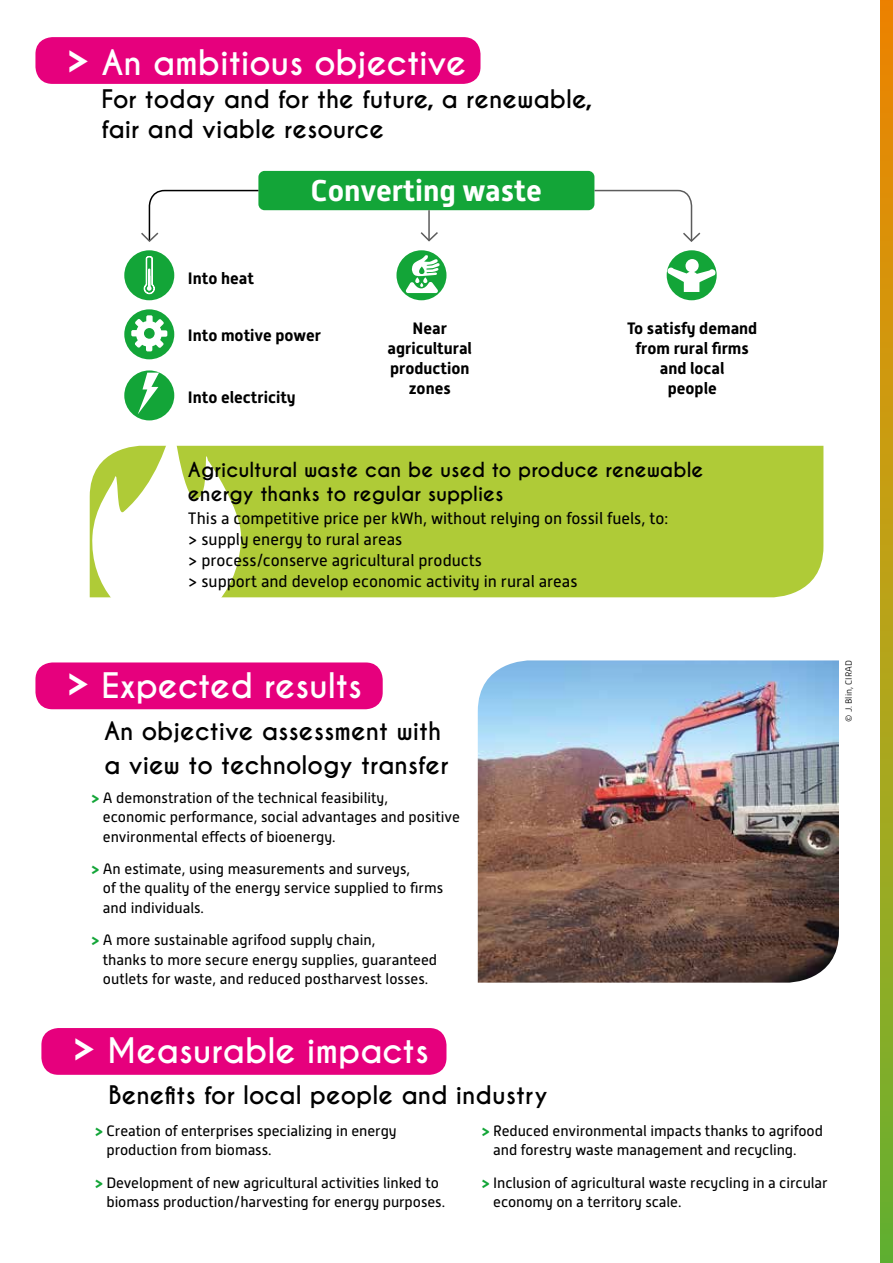
<style>
.page{position:relative;width:893px;height:1263px;background:#fff}
.page>*{position:absolute;margin:0;border:0;box-sizing:border-box;transform-origin:0 0}
.t1{font:700 33px "Caviar Dreams";letter-spacing:-.005em;color:#fff}
.t2{font:700 30px "Alwyn New";color:#fff}
.t3{font:700 24px/30px "Caviar Dreams";color:#000}
.t4{font:700 19.5px/24px "Caviar Dreams";color:#000}
.t5{font:16.5px/21px "Alwyn New";color:#000}
.t6{font:700 16.5px/19.8px "Alwyn New";color:#000;text-align:center}
.t7{font:15px/19.5px "Alwyn New";color:#000}
.t8{font:300 9px "Alwyn New";color:#000}
.s1{font-size:48px}
.s2{font-weight:700;color:#13a538}
</style>
<div class="page">
<div style="left:35px;top:37px;width:445px;height:47px;background:#e6007d;border-radius:17px"></div>
<div style="left:35px;top:662px;width:348px;height:47px;background:#e6007d;border-radius:17px"></div>
<div style="left:41px;top:1028px;width:405px;height:47px;background:#e6007d;border-radius:17px"></div>
<div style="left:90px;top:446px;width:733px;height:151px;background:#afcb37"></div>
<svg style="left:92px;top:445px;width:149px;height:153px"></svg>
<svg style="left:880px;top:0;width:13px;height:1263px;background:#b19f18"></svg>
<div style="left:258px;top:171px;width:336px;height:39px;background:#13a538;border-radius:6px"></div>
<hr style="left:428px;top:210px;width:2px;height:30px;background:#5c5c5c">
<svg style="left:420px;top:230px;width:18px;height:12px"></svg>
<svg style="left:141px;top:189px;width:119px;height:53px"></svg>
<svg style="left:593px;top:189px;width:108px;height:53px"></svg>
<div style="left:396px;top:250px;width:50px;height:50px;background:#13a538;border-radius:50%"></div>
<div style="left:667px;top:250px;width:50px;height:50px;background:#13a538;border-radius:50%"></div>
<svg style="left:405px;top:255px;width:35px;height:38px"></svg>
<svg style="left:667px;top:259px;width:49px;height:33px"></svg>
<div style="left:124px;top:250px;width:50px;height:50px;background:#13a538;border-radius:50%"></div>
<svg style="left:143px;top:256px;width:12px;height:39px"></svg>
<hr style="left:148px;top:268px;width:2px;height:20px;background:#fff">
<div style="left:124px;top:309px;width:50px;height:50px;background:#13a538;border-radius:50%"></div>
<svg style="left:131px;top:315px;width:36px;height:36px"></svg>
<div style="left:124px;top:370px;width:50px;height:50px;background:#13a538;border-radius:50%"></div>
<svg style="left:138px;top:373px;width:21px;height:41px"></svg>
<img style="left:478px;top:660px;width:361px;height:323px">
<h1 class="t1" style="left:68px;top:42px;width:400px"><span class="s1">&gt;</span> An ambitious objective</h1>
<h3 class="t3" style="left:101px;top:84px;width:493px">For today and for the future, a renewable, fair and viable resource</h3>
<p class="t6" style="left:188px;top:269px;width:67px">Into heat</p>
<h2 class="t2" style="left:311px;top:174px;width:233px">Converting waste</h2>
<p class="t6" style="left:188px;top:325px;width:135px">Into motive power</p>
<p class="t6" style="left:188px;top:387px;width:109px">Into electricity</p>
<p class="t6" style="left:388px;top:319px;width:86px">Near agricultural production zones</p>
<p class="t6" style="left:627px;top:319px;width:132px">To satisfy demand from rural firms and local<br>people</p>
<h3 class="t4" style="left:188px;top:458px;width:517px">Agricultural waste can be used to produce renewable energy thanks to regular supplies</h3>
<p class="t5" style="left:188px;top:508px;width:482px">This a competitive price per kWh, without relying on fossil fuels, to: &gt; supply energy to rural areas<br>&gt; process/conserve agricultural products<br>&gt; support and develop economic activity in rural areas</p>
<h1 class="t1" style="left:68px;top:665px;width:296px"><span class="s1">&gt;</span> Expected results</h1>
<h3 class="t3" style="left:104px;top:714px;width:346px;line-height:34.5px">An objective assessment with a view to technology transfer</h3>
<p class="t7" style="left:103px;top:788px;width:359px;text-indent:-12px"><span class="s2">&gt;</span> A demonstration of the technical feasibility,<br>economic performance, social advantages and positive environmental effects of bioenergy.</p>
<p class="t7" style="left:103px;top:859px;width:342px;text-indent:-12px"><span class="s2">&gt;</span> An estimate, using measurements and surveys,<br>of the quality of the energy service supplied to firms and individuals.</p>
<p class="t7" style="left:103px;top:930px;width:336px;text-indent:-12px"><span class="s2">&gt;</span> A more sustainable agrifood supply chain,<br>thanks to more secure energy supplies, guaranteed outlets for waste, and reduced postharvest losses.</p>
<p class="t8" style="left:844px;top:722px;width:63px;rotate:-90deg">© J. Blin, CIRAD</p>
<h1 class="t1" style="left:74px;top:1030px;width:356px"><span class="s1">&gt;</span> Measurable impacts</h1>
<h3 class="t3" style="left:109px;top:1081px;width:441px">Benefits for local people and industry</h3>
<p class="t7" style="left:106px;top:1121px;width:292px;text-indent:-12px"><span class="s2">&gt;</span> Creation of enterprises specializing in energy production from biomass.</p>
<p class="t7" style="left:106px;top:1172px;width:340px;text-indent:-12px"><span class="s2">&gt;</span> Development of new agricultural activities linked to biomass production/harvesting for energy purposes.</p>
<p class="t7" style="left:493px;top:1121px;width:331px;text-indent:-12px"><span class="s2">&gt;</span> Reduced environmental impacts thanks to agrifood and forestry waste management and recycling.</p>
<p class="t7" style="left:493px;top:1172px;width:336px;text-indent:-12px"><span class="s2">&gt;</span> Inclusion of agricultural waste recycling in a circular economy on a territory scale.</p>
</div>
